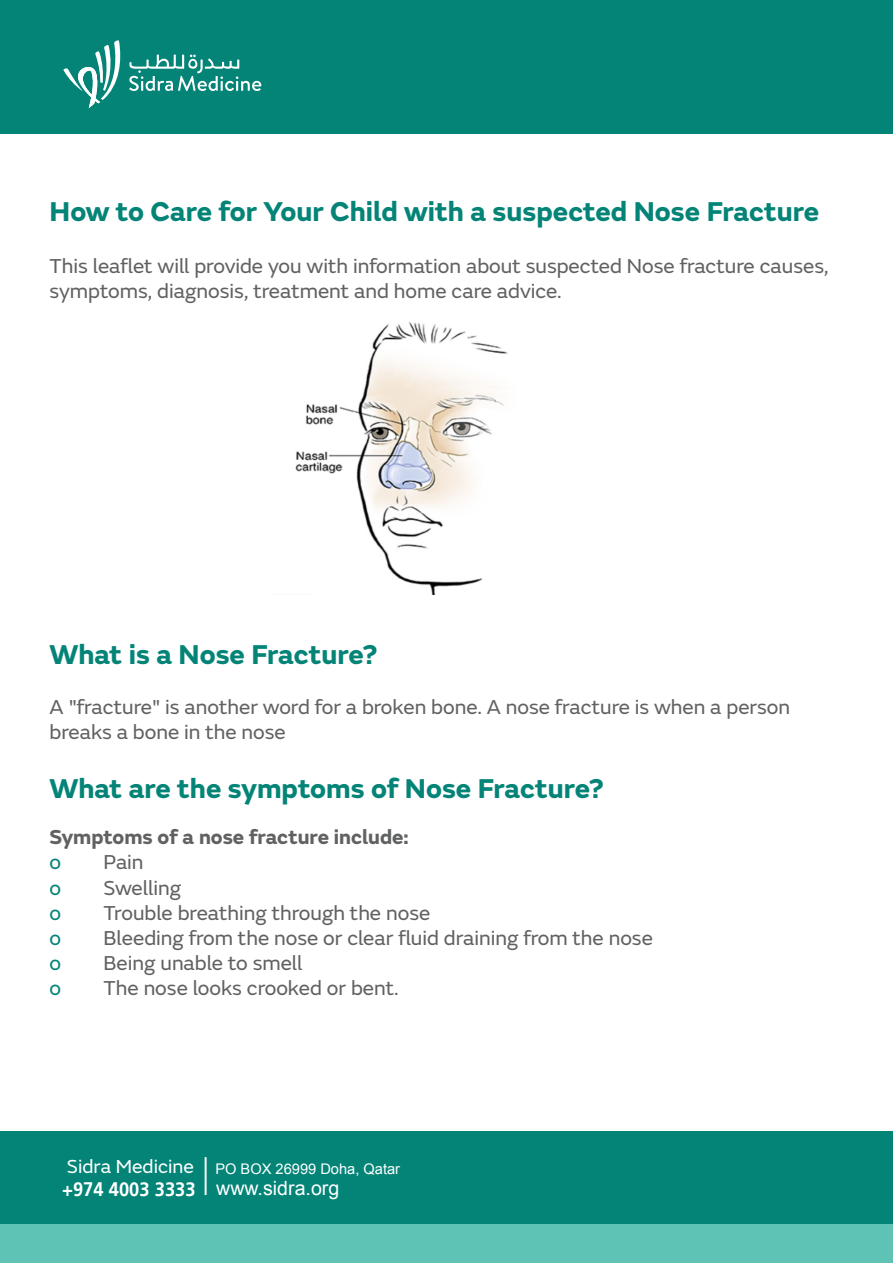
<style>
.page{position:relative;width:893px;height:1263px;background:#fff}
.page>*{position:absolute;margin:0;border:0;box-sizing:border-box;transform-origin:0 0}
.t1{font:700 28.35px "FS Emeric";color:#038477}
.t2{font:21px/25.2px "FS Emeric";color:#606161}
.t3{font:700 21px "FS Emeric";color:#606161}
.t4{font:21px "FS Emeric";color:#038477}
.t5{font:19.65px "Arial";color:#fff}
.t6{font:14.7px "Arial";color:#fff}
.s1{font-family:"FS Emeric";font-size:19.65px}
.s2{font-family:"Frutiger LT Arabic 65";font-weight:700}
</style>
<div class="page">
<div style="left:0;top:0;width:893px;height:134px;background:#038477"></div>
<div style="left:0;top:1131px;width:893px;height:96px;background:#038477"></div>
<div style="left:0;top:1225px;width:893px;height:38px;background:#5ec3b4"></div>
<hr style="left:205px;top:1157px;width:2px;height:38px;background:#fff">
<svg style="left:63px;top:40px;width:58px;height:68px"></svg>
<svg style="left:129px;top:55px;width:132px;height:36px"></svg>
<img style="left:295px;top:322px;width:213px;height:272px">
<h1 class="t1" style="left:50px;top:189px;width:771px">How to Care for Your Child with a suspected Nose Fracture</h1>
<p class="t2" style="left:50px;top:252px;width:780px">This leaflet will provide you with information about suspected Nose fracture causes, symptoms, diagnosis, treatment and home care advice.</p>
<h1 class="t1" style="left:50px;top:632px;width:330px">What is a Nose Fracture?</h1>
<p class="t2" style="left:50px;top:693px;width:742px">A "fracture" is another word for a broken bone. A nose fracture is when a person breaks a bone in the nose</p>
<h1 class="t1" style="left:50px;top:766px;width:556px">What are the symptoms of Nose Fracture?</h1>
<p class="t3" style="left:50px;top:820px;width:361px">Symptoms of a nose fracture include:</p>
<p class="t4" style="left:50px;top:847px;width:13px">o</p>
<p class="t2" style="left:104px;top:849px;width:41px">Pain</p>
<p class="t4" style="left:50px;top:873px;width:13px">o</p>
<p class="t2" style="left:104px;top:874px;width:79px">Swelling</p>
<p class="t4" style="left:50px;top:898px;width:13px">o</p>
<p class="t2" style="left:104px;top:899px;width:328px">Trouble breathing through the nose</p>
<p class="t4" style="left:50px;top:923px;width:13px">o</p>
<p class="t2" style="left:104px;top:924px;width:551px">Bleeding from the nose or clear fluid draining from the nose</p>
<p class="t4" style="left:50px;top:948px;width:13px">o</p>
<p class="t2" style="left:104px;top:949px;width:200px">Being unable to smell</p>
<p class="t4" style="left:50px;top:973px;width:13px">o</p>
<p class="t2" style="left:104px;top:975px;width:297px">The nose looks crooked or bent.</p>
<p class="t6" style="left:67px;top:1159px;width:335px"><span class="s1">Sidra Medicine</span> PO BOX 26999 Doha, Qatar</p>
<p class="t5" style="left:62px;top:1175px;width:279px"><span class="s2">+974 4003 3333</span> www.sidra.org</p>
</div>
